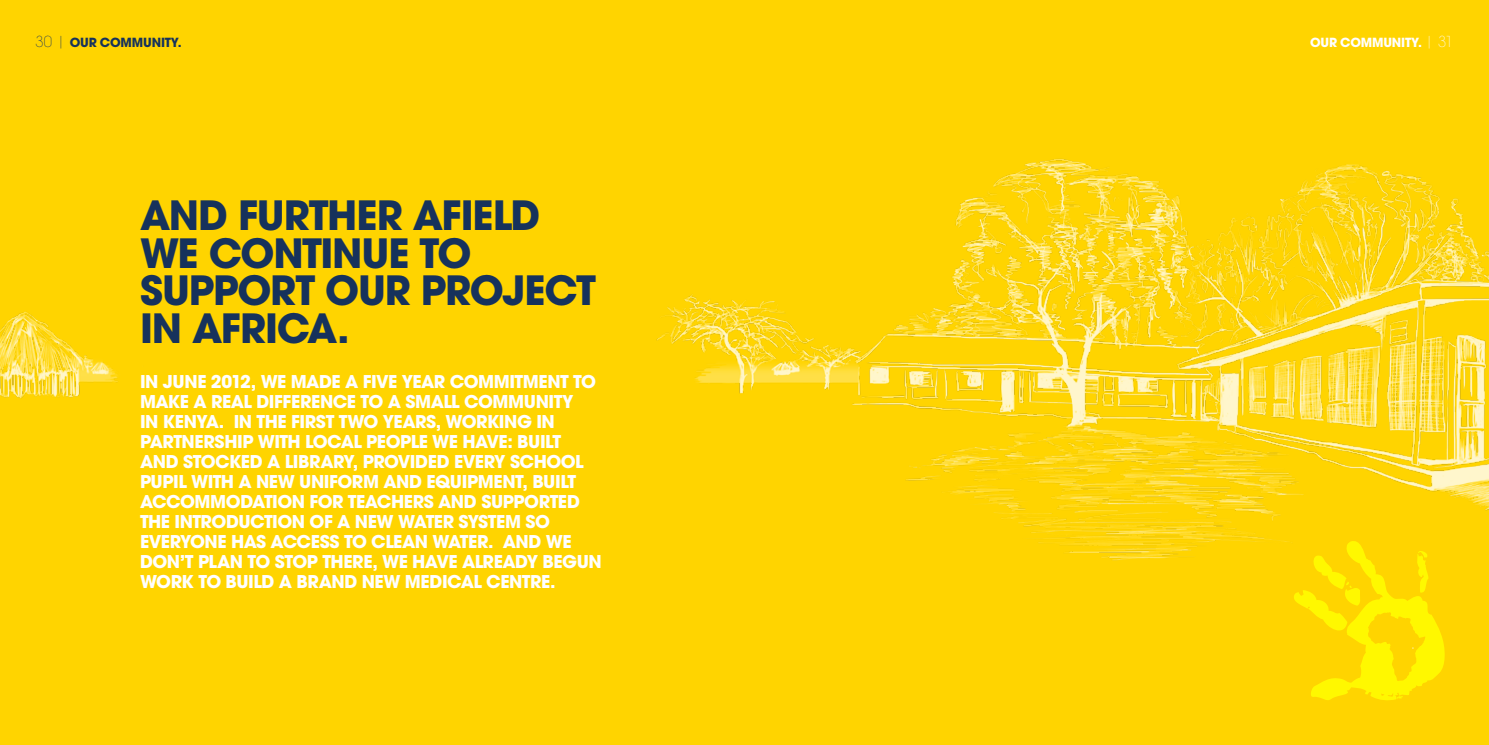
<style>
.page{position:relative;width:1489px;height:745px;background:#fff}
.page>*{position:absolute;margin:0;border:0;box-sizing:border-box;transform-origin:0 0}
.t1{font:700 40px/37.5px "ITC Avant Garde Std";letter-spacing:-.03em;color:#16325c}
.t2{font:700 17.5px "ITC Avant Garde Std";letter-spacing:-.025em;color:#fff}
.t3{font:700 12.5px "ITC Avant Garde Std";letter-spacing:-.015em;color:#16325c}
.t4{font:700 12.5px "ITC Avant Garde Std";letter-spacing:-.015em;color:#fff}
.s1{font-weight:200;font-size:15px}
</style>
<div class="page">
<div style="left:0;top:0;width:900px;height:744px;background:#ffd400"></div>
<img style="left:0;top:311px;width:118px;height:88px">
<div style="left:684px;top:0;width:804px;height:744px;background:#ffd400"></div>
<img style="left:684px;top:159px;width:804px;height:402px">
<svg style="left:1292px;top:539px;width:153px;height:161px"></svg>
<p class="t3" style="left:35px;top:34px;width:96px"><span class="s1">30 |</span> OUR COMMU</p>
<p class="t3" style="left:152px;top:34px;width:32px">NITY.</p>
<p class="t4" style="left:1309px;top:34px;width:62px">OUR COMMU</p>
<p class="t4" style="left:1391px;top:34px;width:63px">NITY. <span class="s1">| 31</span></p>
<h1 class="t1" style="left:140px;top:196px;width:294px">AND FURTHER AFIEL</h1>
<h1 class="t1" style="left:511px;top:196px;width:31px">D</h1>
<h1 class="t1" style="left:140px;top:233px;width:333px">WE CONTINUE TO<br>SUPP</h1>
<h1 class="t1" style="left:237px;top:271px;width:311px">ORT OUR PROJECT</h1>
<h1 class="t1" style="left:140px;top:308px;width:78px">IN AFRICA</h1>
<h1 class="t1" style="left:337px;top:308px;width:14px">.</h1>
<p class="t2" style="left:140px;top:369px;width:232px">IN JUNE 2012, WE MADE A FIVE</p>
<p class="t2" style="left:402px;top:369px;width:12px">YEAR</p>
<p class="t2" style="left:450px;top:369px;width:100px">COMMITMENT</p>
<p class="t2" style="left:573px;top:369px;width:13px">TO</p>
<p class="t2" style="left:140px;top:389px;width:28px">MAKE</p>
<p class="t2" style="left:193px;top:389px;width:29px">A REAL</p>
<p class="t2" style="left:256px;top:389px;width:23px">DIFFERENCE</p>
<p class="t2" style="left:360px;top:389px;width:81px">TO ASMALL</p>
<p class="t2" style="left:464px;top:389px;width:82px">COMMUNITY</p>
<p class="t2" style="left:140px;top:409px;width:35px">IN KENYA</p>
<p class="t2" style="left:219px;top:409px;width:82px">. IN THE FIRST</p>
<p class="t2" style="left:339px;top:409px;width:14px">TWO</p>
<p class="t2" style="left:383px;top:409px;width:12px">YEARS</p>
<p class="t2" style="left:436px;top:409px;width:24px">, WORKING</p>
<p class="t2" style="left:536px;top:409px;width:10px">IN</p>
<p class="t2" style="left:140px;top:429px;width:22px">PARTNERS</p>
<p class="t2" style="left:224px;top:429px;width:93px">HIP WITH LOCAL</p>
<p class="t2" style="left:366px;top:429px;width:182px">PEOPLE WE HAVE: BUILT</p>
<p class="t2" style="left:140px;top:449px;width:55px">AN D STOCKE</p>
<p class="t2" style="left:250px;top:449px;width:72px">D ALIBRARY</p>
<p class="t2" style="left:353px;top:449px;width:32px">, PROVI</p>
<p class="t2" style="left:415px;top:449px;width:50px">DED EVERY</p>
<p class="t2" style="left:510px;top:449px;width:50px">SCHOOL</p>
<p class="t2" style="left:140px;top:469px;width:130px">PUPIL WITH A NEW</p>
<p class="t2" style="left:299px;top:469px;width:264px">UNIFORM AND EQUIPMENT, BUILT</p>
<p class="t2" style="left:140px;top:489px;width:15px">ACCO</p>
<p class="t2" style="left:194px;top:489px;width:69px">MMODATION</p>
<p class="t2" style="left:309px;top:489px;width:12px">FOR</p>
<p class="t2" style="left:348px;top:489px;width:12px">TEAC</p>
<p class="t2" style="left:391px;top:489px;width:24px">HERS</p>
<p class="t2" style="left:438px;top:489px;width:98px">AN D SUPPORTE</p>
<p class="t2" style="left:567px;top:489px;width:14px">D</p>
<p class="t2" style="left:140px;top:509px;width:46px">THE INTRO</p>
<p class="t2" style="left:226px;top:509px;width:36px">DUCTION</p>
<p class="t2" style="left:309px;top:509px;width:59px">OFANEW</p>
<p class="t2" style="left:398px;top:509px;width:13px">WATER</p>
<p class="t2" style="left:458px;top:509px;width:11px">SYSTE</p>
<p class="t2" style="left:505px;top:509px;width:34px">M SO</p>
<p class="t2" style="left:140px;top:529px;width:12px">EVERYONE</p>
<p class="t2" style="left:231px;top:529px;width:52px">HAS ACCESS</p>
<p class="t2" style="left:344px;top:529px;width:40px">TO CLEAN</p>
<p class="t2" style="left:432px;top:529px;width:13px">WATER</p>
<p class="t2" style="left:488px;top:529px;width:72px">. AN D WE</p>
<p class="t2" style="left:140px;top:549px;width:81px">DON ’T PLAN</p>
<p class="t2" style="left:247px;top:549px;width:189px">TO STOP THERE, WE HAVE</p>
<p class="t2" style="left:462px;top:549px;width:141px">ALREADY BEGUN</p>
<p class="t2" style="left:140px;top:569px;width:15px">WORK</p>
<p class="t2" style="left:198px;top:569px;width:122px">TO BUILD A BRAN</p>
<p class="t2" style="left:344px;top:569px;width:31px">D NEW</p>
<p class="t2" style="left:405px;top:569px;width:48px">MEDICAL</p>
<p class="t2" style="left:486px;top:569px;width:12px">CENTRE</p>
<p class="t2" style="left:550px;top:569px;width:7px">.</p>
</div>
